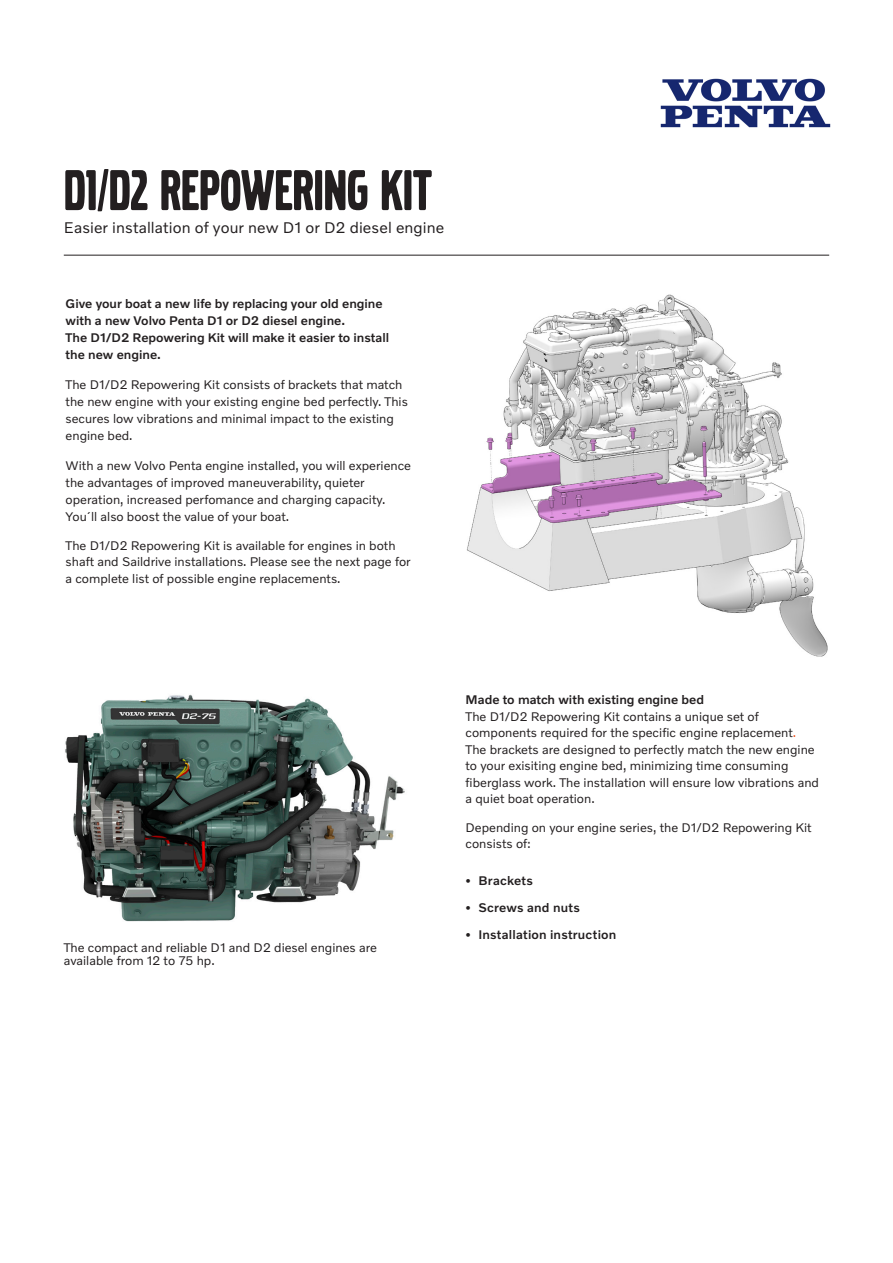
<style>
.page{position:relative;width:893px;height:1263px;background:#fff}
.page>*{position:absolute;margin:0;border:0;box-sizing:border-box;transform-origin:0 0}
.Underrubrik_1{font:60px "Volvo Broad Pro";color:#231f20}
.Underrubrik_1-2{font:15.75px "Volvo Novum";letter-spacing:.005em;color:#231f20}
.Underrubrik_1-3{font:12.75px/16.5px "Volvo Novum";color:#231f20}
.Underrubrik_1-4{font:500 12.75px/17.2px "Volvo Novum";color:#231f20}
.Underrubrik_1-5{font:500 12.75px "Volvo Novum";letter-spacing:.02em;color:#231f20}
.s1{font-weight:500}
.s2{color:#f15622}
</style>
<div class="page">
<img style="left:660px;top:79px;width:170px;height:49px">
<hr style="left:64px;top:255px;width:765px;height:1px;background:#231f20">
<img style="left:466px;top:294px;width:362px;height:363px">
<img style="left:65px;top:694px;width:340px;height:228px">
<p class="Underrubrik_1" style="left:64px;top:162px;width:370px">D1/D2 REPOWERING KIT</p>
<p class="Underrubrik_1-2" style="left:64px;top:218px;width:382px">Easier installation of your new D1 or D2 diesel engine</p>
<p class="Underrubrik_1-4" style="left:66px;top:294px;width:325px">Give your boat a new life by replacing your old engine with a new Volvo Penta D1 or D2 diesel engine.<br>The D1/D2 Repowering Kit will make it easier to install the new engine.</p>
<p class="Underrubrik_1-3" style="left:66px;top:375px;width:344px;line-height:17.2px">The D1/D2 Repowering Kit consists of brackets that match the new engine with your existing engine bed perfectly. This secures low vibrations and minimal impact to the existing engine bed.</p>
<p class="Underrubrik_1-3" style="left:66px;top:456px;width:347px;line-height:17.2px">With a new Volvo Penta engine installed, you will experience the advantages of improved maneuverability, quieter operation, increased perfomance and charging capacity.<br>You´ll also boost the value of your boat.</p>
<p class="Underrubrik_1-3" style="left:66px;top:537px;width:347px">The D1/D2 Repowering Kit is available for engines in both shaft and Saildrive installations. Please see the next page for a complete list of possible engine replacements.</p>
<p class="Underrubrik_1-3" style="left:64px;top:940px;width:315px;line-height:13.5px">The compact and reliable D1 and D2 diesel engines are available from 12 to 75 hp.</p>
<p class="Underrubrik_1-3" style="left:466px;top:691px;width:355px"><span class="s1">Made to match with existing engine bed<br></span>The D1/D2 Repowering Kit contains a unique set of components required for the specific engine replacement<span class="s2">.<br></span>The brackets are designed to perfectly match the new engine to your exisiting engine bed, minimizing time consuming fiberglass work. The installation will ensure low vibrations and a quiet boat operation.</p>
<p class="Underrubrik_1-3" style="left:466px;top:818px;width:347px">Depending on your engine series, the D1/D2 Repowering Kit consists of:</p>
<p class="Underrubrik_1-5" style="left:466px;top:872px;width:69px">• Brackets</p>
<p class="Underrubrik_1-4" style="left:466px;top:898px;width:116px">• Screws and nuts</p>
<p class="Underrubrik_1-4" style="left:466px;top:925px;width:152px">• Installation instruction</p>
</div>
